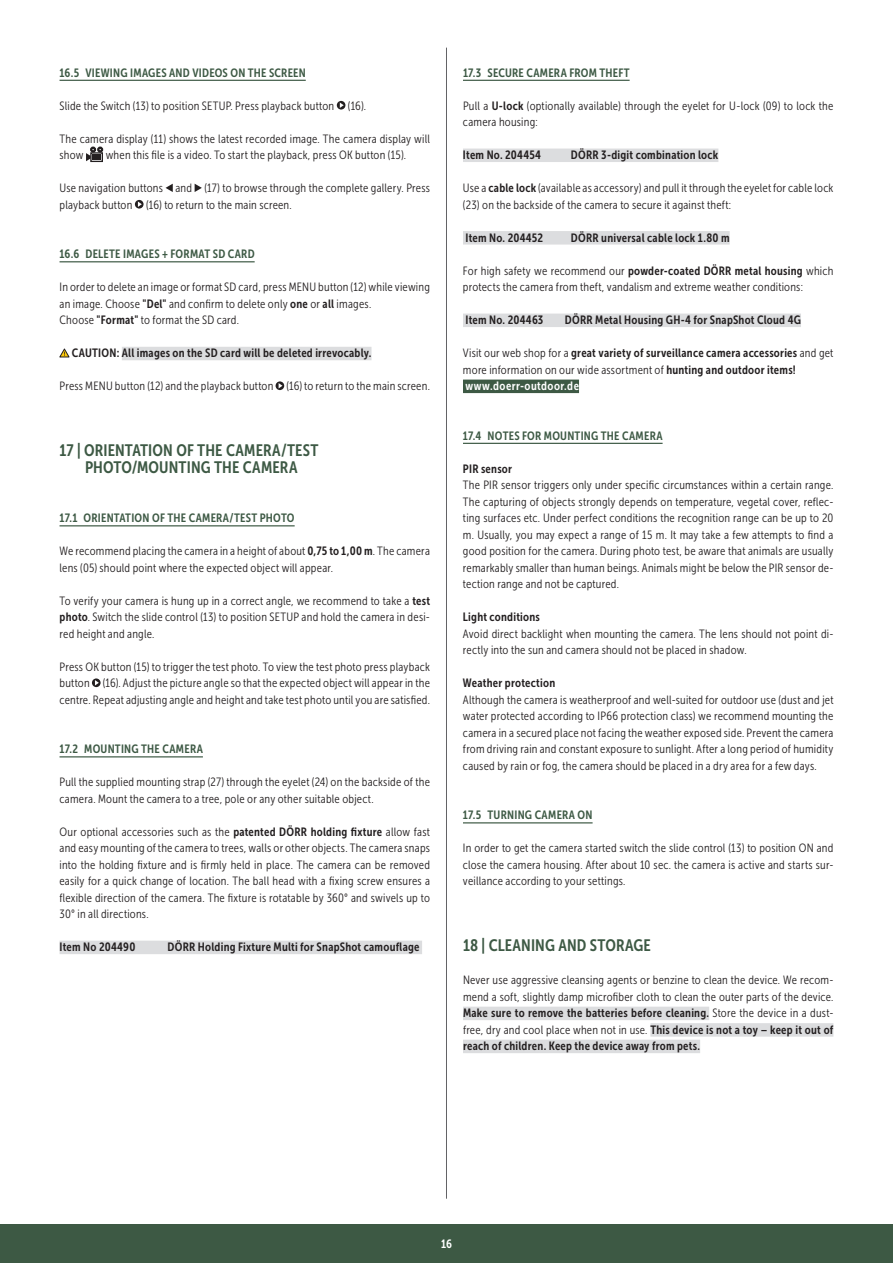
<style>
.page{position:relative;width:893px;height:1263px;background:#fff}
.page>*{position:absolute;margin:0;border:0;box-sizing:border-box;transform-origin:0 0}
.t1{font:16.5px/16.5px "Museo Sans Cond 700";letter-spacing:.01em;color:#3d5944;text-align:center}
.t2{font:12px/16.5px "Museo Sans Cond 300";letter-spacing:.02em;color:#231f20}
.t3{font:12px "Museo Sans Cond 700";letter-spacing:.02em;color:#231f20}
.t4{font:12px "Museo Sans Cond 700";letter-spacing:.02em;color:#3d5944}
.t5{font:12px "Museo Sans Cond 700";letter-spacing:.035em;color:#fff}
.s1{font-family:"Museo Sans Cond 700"}
.s2{font-family:"Museo Sans Cond 300"}
</style>
<div class="page">
<hr style="left:446px;top:48px;width:1px;height:1151px;background:#636366">
<div style="left:0;top:1225px;width:893px;height:38px;background:#3d5944"></div>
<hr style="left:60px;top:80px;width:246px;height:1px;background:#3d5944">
<hr style="left:60px;top:261px;width:195px;height:1px;background:#3d5944">
<div style="left:122px;top:347px;width:249px;height:13px;background:#dcdddf"></div>
<hr style="left:60px;top:525px;width:235px;height:1px;background:#3d5944">
<hr style="left:60px;top:756px;width:143px;height:1px;background:#3d5944">
<div style="left:60px;top:941px;width:362px;height:13px;background:#dcdddf"></div>
<svg style="left:337px;top:101px;width:8px;height:9px"></svg>
<svg style="left:340px;top:103px;width:4px;height:5px"></svg>
<div style="left:90px;top:152px;width:13px;height:10px;border:1px solid #231f20"></div>
<svg style="left:86px;top:147px;width:17px;height:14px"></svg>
<svg style="left:166px;top:184px;width:7px;height:8px"></svg>
<svg style="left:195px;top:184px;width:7px;height:8px"></svg>
<svg style="left:135px;top:200px;width:9px;height:9px"></svg>
<svg style="left:138px;top:202px;width:4px;height:5px"></svg>
<svg style="left:59px;top:348px;width:11px;height:10px"></svg>
<svg style="left:276px;top:381px;width:8px;height:9px"></svg>
<svg style="left:279px;top:383px;width:3px;height:5px"></svg>
<svg style="left:92px;top:678px;width:9px;height:9px"></svg>
<svg style="left:95px;top:680px;width:4px;height:5px"></svg>
<hr style="left:463px;top:80px;width:167px;height:1px;background:#3d5944">
<div style="left:463px;top:149px;width:255px;height:13px;background:#dcdddf"></div>
<div style="left:463px;top:231px;width:267px;height:14px;background:#dcdddf"></div>
<div style="left:463px;top:314px;width:338px;height:13px;background:#dcdddf"></div>
<div style="left:463px;top:380px;width:116px;height:13px;background:#3d5944"></div>
<hr style="left:463px;top:443px;width:200px;height:1px;background:#3d5944">
<hr style="left:463px;top:822px;width:130px;height:1px;background:#3d5944">
<div style="left:463px;top:1007px;width:246px;height:13px;background:#dcdddf"></div>
<div style="left:650px;top:1023px;width:183px;height:14px;background:#dcdddf"></div>
<div style="left:463px;top:1040px;width:237px;height:13px;background:#dcdddf"></div>
<p class="t4" style="left:60px;top:66px;width:248px">16.5 VIEWING IMAGES AND VIDEOS ON THE SCREEN</p>
<p class="t2" style="left:60px;top:97px;width:308px">Slide the Switch (13) to position SETUP. Press playback button (16).</p>
<p class="t2" style="left:60px;top:130px;width:372px">The camera display (11) shows the latest recorded image. The camera display will show</p>
<p class="t2" style="left:106px;top:147px;width:302px">when this file is a video. To start the playback, press OK button (15).</p>
<p class="t2" style="left:60px;top:180px;width:372px">Use navigation buttons and (17) to browse through the complete gallery. Press playback button (16) to return to the main screen.</p>
<p class="t4" style="left:60px;top:247px;width:197px">16.6 DELETE IMAGES + FORMAT SD CARD</p>
<p class="t2" style="left:60px;top:279px;width:372px">In order to delete an image or format SD card, press MENU button (12) while viewing an image. Choose <span class="s1">"Del"</span> and confirm to delete only <span class="s1">one</span> or <span class="s1">all</span> images.<br>Choose <span class="s1">"Format"</span> to format the SD card.</p>
<p class="t3" style="left:72px;top:346px;width:301px">CAUTION: All images on the SD card will be deleted irrevocably.</p>
<p class="t2" style="left:60px;top:378px;width:372px">Press MENU button (12) and the playback button (16) to return to the main screen.</p>
<h1 class="t1" style="left:60px;top:442px;width:260px">17 | ORIENTATION OF THE CAMERA/TEST<br>PHOTO/MOUNTING THE CAMERA</h1>
<p class="t4" style="left:60px;top:511px;width:237px">17.1 ORIENTATION OF THE CAMERA/TEST PHOTO</p>
<p class="t2" style="left:60px;top:543px;width:372px">We recommend placing the camera in a height of about <span class="s1">0,75 to 1,00 m</span>. The camera lens (05) should point where the expected object will appear.</p>
<p class="t2" style="left:60px;top:592px;width:372px;text-align:justify">To verify your camera is hung up in a correct angle, we recommend to take a <span class="s1">test photo</span>. Switch the slide control (13) to position SETUP and hold the camera in desi&shy;red height and angle.</p>
<p class="t2" style="left:60px;top:658px;width:372px;text-align:justify">Press OK button (15) to trigger the test photo. To view the test photo press playback button (16). Adjust the picture angle so that the expected object will appear in the centre. Repeat adjusting angle and height and take test photo until you are satisfied.</p>
<p class="t4" style="left:60px;top:742px;width:145px">17.2 MOUNTING THE CAMERA</p>
<p class="t2" style="left:60px;top:774px;width:372px">Pull the supplied mounting strap (27) through the eyelet (24) on the backside of the camera. Mount the camera to a tree, pole or any other suitable object.</p>
<p class="t2" style="left:60px;top:823px;width:372px;text-align:justify">Our optional accessories such as the <span class="s1">patented DÖRR holding fixture</span> allow fast and easy mounting of the camera to trees, walls or other objects. The camera snaps into the holding fixture and is firmly held in place. The camera can be removed easily for a quick change of location. The ball head with a fixing screw ensures a flexible direction of the camera. The fixture is rotatable by 360° and swivels up to 30° in all directions.</p>
<p class="t3" style="left:60px;top:940px;width:77px">Item No 204490</p>
<p class="t3" style="left:168px;top:940px;width:254px">DÖRR Holding Fixture Multi for SnapShot camouflage</p>
<p class="t4" style="left:463px;top:66px;width:168px">17.3 SECURE CAMERA FROM THEFT</p>
<p class="t2" style="left:463px;top:97px;width:372px">Pull a <span class="s1">U-lock</span> (optionally available) through the eyelet for U-lock (09) to lock the camera housing:</p>
<p class="t3" style="left:463px;top:148px;width:80px">Item No. 204454</p>
<p class="t3" style="left:571px;top:148px;width:149px">DÖRR 3-digit combination lock</p>
<p class="t2" style="left:463px;top:180px;width:372px">Use a <span class="s1">cable lock</span> (available as accessory) and pull it through the eyelet for cable lock (23) on the backside of the camera to secure it against theft:</p>
<p class="t3" style="left:465px;top:231px;width:79px">Item No. 204452</p>
<p class="t3" style="left:571px;top:231px;width:160px">DÖRR universal cable lock 1.80 m</p>
<p class="t2" style="left:463px;top:262px;width:372px">For high safety we recommend our <span class="s1">powder-coated DÖRR metal housing</span> which protects the camera from theft, vandalism and extreme weather conditions:</p>
<p class="t3" style="left:465px;top:313px;width:79px">Item No. 204463</p>
<p class="t3" style="left:565px;top:313px;width:237px">DÖRR Metal Housing GH-4 for SnapShot Cloud 4G</p>
<p class="t3" style="left:463px;top:346px;width:372px"><span class="s2">Visit our web shop for a</span> great variety of surveillance camera accessories <span class="s2">and get</span></p>
<p class="t2" style="left:463px;top:361px;width:334px">more information on our wide assortment of <span class="s1">hunting and outdoor items!</span></p>
<p class="t5" style="left:466px;top:379px;width:115px">www.doerr-outdoor.de</p>
<p class="t4" style="left:463px;top:429px;width:201px">17.4 NOTES FOR MOUNTING THE CAMERA</p>
<p class="t3" style="left:463px;top:462px;width:51px">PIR sensor</p>
<p class="t2" style="left:463px;top:477px;width:372px;text-align:justify">The PIR sensor triggers only under specific circumstances within a certain range.<br>The capturing of objects strongly depends on temperature, vegetal cover, reflec&shy;ting surfaces etc. Under perfect conditions the recognition range can be up to 20 m. Usually, you may expect a range of 15 m. It may take a few attempts to find a good position for the camera. During photo test, be aware that animals are usually remarkably smaller than human beings. Animals might be below the PIR sensor de&shy;tection range and not be captured.</p>
<p class="t3" style="left:463px;top:610px;width:78px">Light conditions</p>
<p class="t2" style="left:463px;top:625px;width:372px">Avoid direct backlight when mounting the camera. The lens should not point di&shy;rectly into the sun and camera should not be placed in shadow.</p>
<p class="t3" style="left:463px;top:676px;width:94px">Weather protection</p>
<p class="t2" style="left:463px;top:691px;width:372px;text-align:justify">Although the camera is weatherproof and well-suited for outdoor use (dust and jet water protected according to IP66 protection class) we recommend mounting the camera in a secured place not facing the weather exposed side. Prevent the camera from driving rain and constant exposure to sunlight. After a long period of humidity caused by rain or fog, the camera should be placed in a dry area for a few days.</p>
<p class="t4" style="left:463px;top:808px;width:131px">17.5 TURNING CAMERA ON</p>
<p class="t2" style="left:463px;top:840px;width:372px;text-align:justify">In order to get the camera started switch the slide control (13) to position ON and close the camera housing. After about 10 sec. the camera is active and starts sur&shy;veillance according to your settings.</p>
<h1 class="t1" style="left:463px;top:937px;width:189px">18 | CLEANING AND STORAGE</h1>
<p class="t2" style="left:463px;top:972px;width:372px">Never use aggressive cleansing agents or benzine to clean the device. We recom&shy;mend a soft, slightly damp microfiber cloth to clean the outer parts of the device.</p>
<p class="t3" style="left:463px;top:1006px;width:372px">Make sure to remove the batteries before cleaning. <span class="s2">Store the device in a dust-</span></p>
<p class="t2" style="left:463px;top:1021px;width:372px">free, dry and cool place when not in use. <span class="s1">This device is not a toy – keep it out of</span></p>
<p class="t3" style="left:463px;top:1039px;width:239px">reach of children. Keep the device away from pets.</p>
<p class="t5" style="left:441px;top:1237px;width:12px">16</p>
</div>
